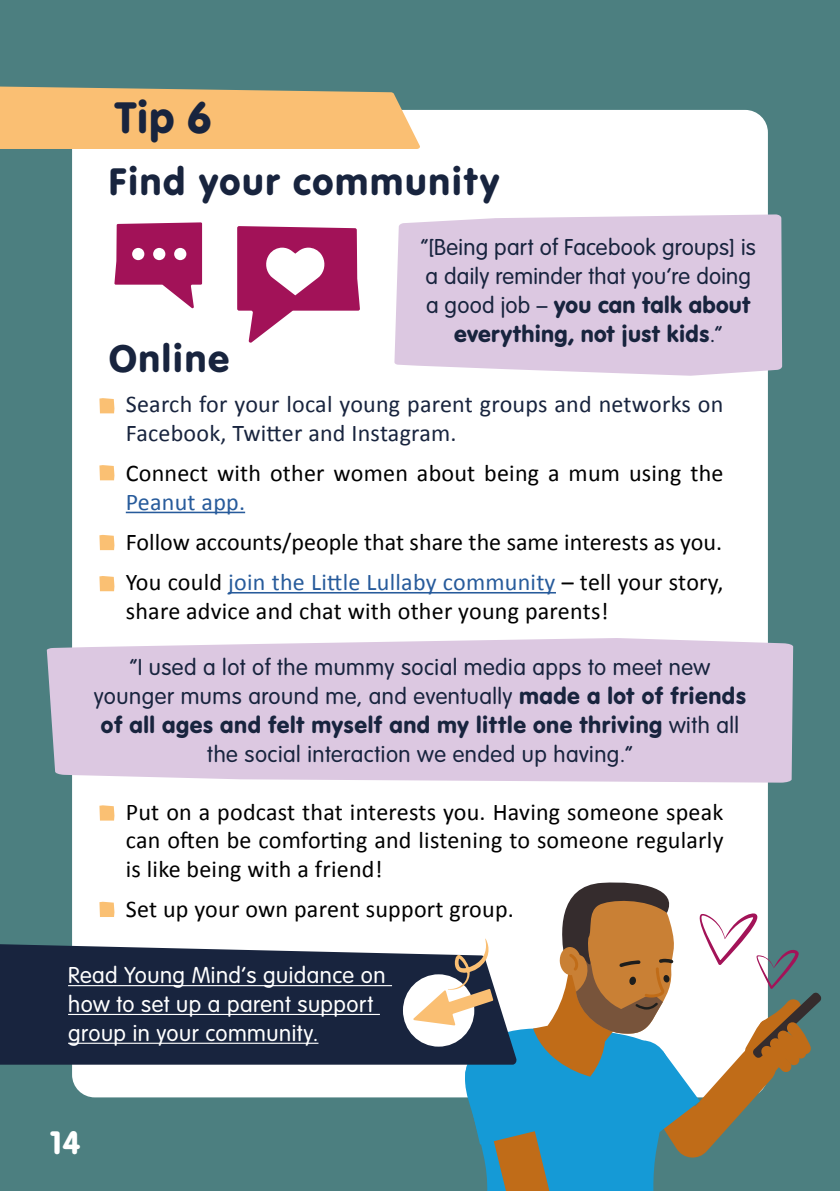
<style>
.page{position:relative;width:840px;height:1191px;background:#fff}
.page>*{position:absolute;margin:0;border:0;box-sizing:border-box;transform-origin:0 0}
.t1{font:46px "VAG Rundschrift D";color:#18243e}
.t2{font:40px "VAG Rundschrift D";letter-spacing:.04em;color:#18243e}
.t3{font:34px "VAG Rundschrift D";color:#fff}
.t4{font:24px/28.8px "Calibri";letter-spacing:.01em;color:#000}
.t5{font:300 24px/28.8px "VAG Rundschrift D";letter-spacing:.02em;color:#18243e;text-align:center}
.t6{font:24px/28.8px "Calibri";letter-spacing:.01em;color:#18243e}
.t7{font:300 24px/28.8px "VAG Rundschrift D";letter-spacing:.02em;color:#fff}
.t8{font:24px "Calibri";letter-spacing:.01em;color:#275b9b}
.s1{font-weight:400}
.s2{color:#275b9b}
</style>
<div class="page">
<div style="left:0;top:0;width:839px;height:1191px;background:#4c7f80"></div>
<div style="left:72px;top:110px;width:695px;height:987px;background:#fff;border-radius:23px"></div>
<svg style="left:0;top:86px;width:420px;height:63px;background:#edbb75"></svg>
<hr style="left:126px;top:511px;width:119px;height:2px;background:#275b9b">
<hr style="left:228px;top:592px;width:327px;height:1px;background:#275b9b">
<div style="left:394px;top:214px;width:387px;height:162px;background:#dcc8e1"></div>
<div style="left:47px;top:638px;width:745px;height:144px;background:#dcc8e1"></div>
<div style="left:0;top:944px;width:413px;height:120px;background:#18243e"></div>
<hr style="left:68px;top:985px;width:324px;height:1px;background:#fff">
<hr style="left:68px;top:1014px;width:312px;height:1px;background:#fff">
<hr style="left:68px;top:1042px;width:250px;height:1px;background:#fff">
<div style="left:403px;top:974px;width:71px;height:72px;background:#fff;border-radius:50%"></div>
<svg style="left:237px;top:226px;width:123px;height:117px"></svg>
<svg style="left:413px;top:880px;width:408px;height:311px"></svg>
<svg style="left:99px;top:398px;width:15px;height:15px"></svg>
<svg style="left:99px;top:465px;width:15px;height:15px"></svg>
<svg style="left:99px;top:535px;width:15px;height:15px"></svg>
<svg style="left:99px;top:576px;width:15px;height:15px"></svg>
<svg style="left:99px;top:805px;width:15px;height:15px"></svg>
<svg style="left:99px;top:901px;width:15px;height:16px"></svg>
<svg style="left:114px;top:222px;width:88px;height:87px"></svg>
<h1 class="t1" style="left:114px;top:90px;width:98px">Tip 6</h1>
<h2 class="t2" style="left:109px;top:158px;width:392px">Find your community</h2>
<h2 class="t2" style="left:109px;top:335px;width:122px">Online</h2>
<p class="t5" style="left:420px;top:234px;width:336px">“[Being part of Facebook groups] is a daily reminder that you’re doing a good job – <span class="s1">you can talk about everything, not just kids</span>.”</p>
<p class="t6" style="left:126px;top:389px;width:598px">Search for your local young parent groups and networks on<br>Facebook, Twitter and Instagram.</p>
<p class="t4" style="left:126px;top:458px;width:599px">Connect with other women about being a mum using the</p>
<p class="t8" style="left:126px;top:485px;width:121px">Peanut app.</p>
<p class="t4" style="left:126px;top:521px;width:598px;line-height:40.2px">Follow accounts/people that share the same interests as you.<br>You could <span class="s2">join the Little Lullaby community</span> – tell your story,</p>
<p class="t4" style="left:126px;top:596px;width:484px">share advice and chat with other young parents!</p>
<p class="t5" style="left:94px;top:654px;width:653px">“I used a lot of the mummy social media apps to meet new younger mums around me, and eventually <span class="s1">made a lot of friends of all ages and felt myself and my little one thriving</span> with all the social interaction we ended up having.”</p>
<p class="t4" style="left:126px;top:796px;width:599px;text-align:justify">Put on a podcast that interests you. Having someone speak can often be comforting and listening to someone regularly is like being with a friend!</p>
<p class="t4" style="left:126px;top:894px;width:389px">Set up your own parent support group.</p>
<p class="t7" style="left:68px;top:961px;width:319px">Read Young Mind’s guidance on how to set up a parent support group in your community.</p>
<h3 class="t3" style="left:50px;top:1122px;width:32px">14</h3>
</div>
